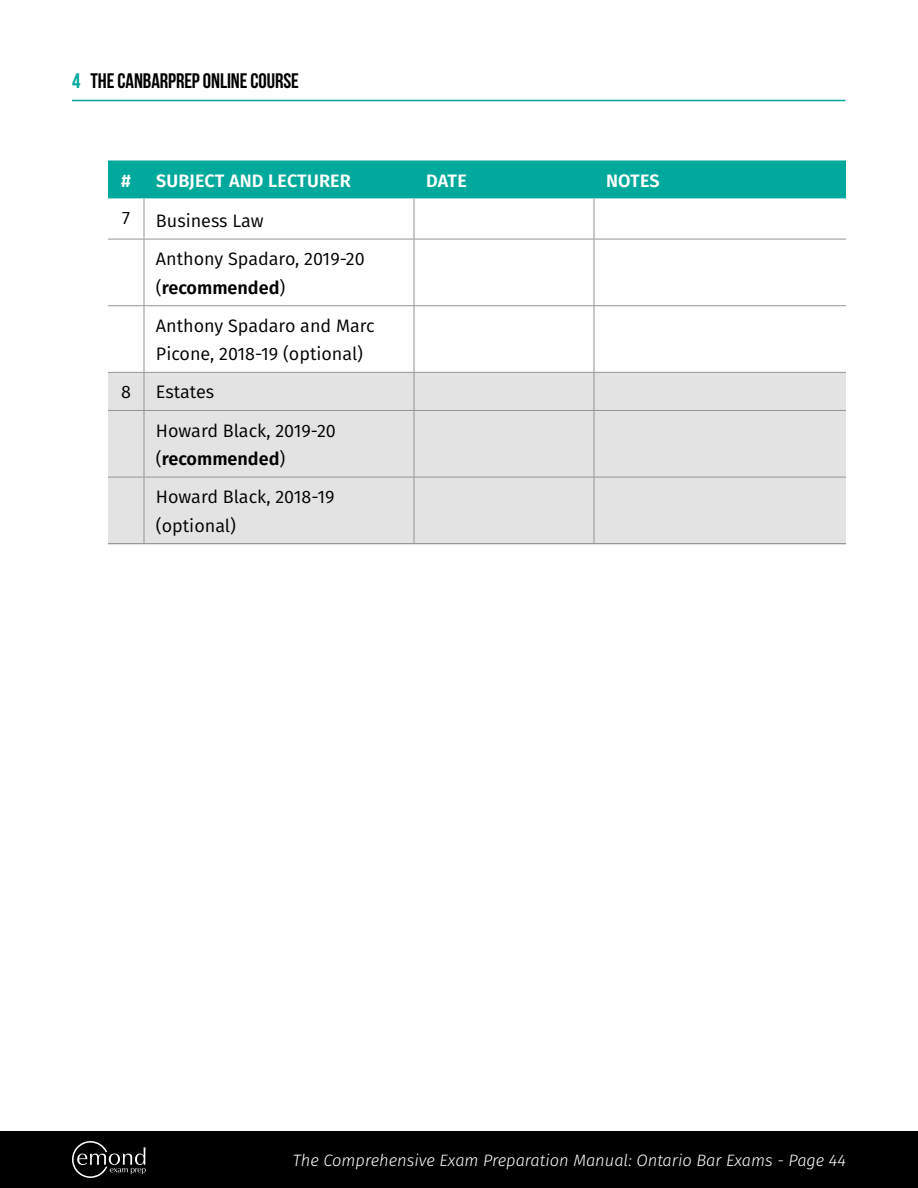
<style>
.page{position:relative;width:918px;height:1188px;background:#fff}
.page>*{position:absolute;margin:0;border:0;box-sizing:border-box;transform-origin:0 0}
.t1{font:700 21px "Bebas Neue";letter-spacing:-.005em;color:#000}
.t2{font:18px/38.1px "Fira Sans";color:#000}
.t3{font:600 18px "Fira Sans";letter-spacing:.01em;color:#fff}
.t4{font:italic 300 16.5px "Fira Sans";color:#fff}
.s1{color:#00a99b}
.s2{font-weight:600}
</style>
<div class="page">
<div style="left:0;top:1131px;width:918px;height:57px;background:#000"></div>
<svg style="left:72px;top:1141px;width:74px;height:37px"></svg>
<hr style="left:72px;top:100px;width:773px;height:1px;background:#00a99b">
<div style="left:108px;top:160px;width:738px;height:39px;background:#00a99b"></div>
<svg style="left:108px;top:199px;width:738px;height:173px"></svg>
<svg style="left:108px;top:240px;width:738px;height:65px"></svg>
<div style="left:108px;top:373px;width:738px;height:170px;background:#e4e3e3"></div>
<div style="left:108px;top:411px;width:738px;height:66px;background:#e4e3e3"></div>
<hr style="left:108px;top:543px;width:36px;height:1px;background:#817f7f">
<hr style="left:144px;top:543px;width:270px;height:1px;background:#817f7f">
<hr style="left:414px;top:543px;width:180px;height:1px;background:#817f7f">
<hr style="left:594px;top:543px;width:252px;height:1px;background:#817f7f">
<hr style="left:144px;top:199px;width:1px;height:40px;background:#939598">
<hr style="left:414px;top:199px;width:1px;height:40px;background:#939598">
<hr style="left:594px;top:199px;width:1px;height:40px;background:#939598">
<hr style="left:108px;top:239px;width:36px;height:1px;background:#939598">
<hr style="left:144px;top:239px;width:270px;height:1px;background:#939598">
<hr style="left:144px;top:239px;width:1px;height:66px;background:#939598">
<hr style="left:414px;top:239px;width:180px;height:1px;background:#939598">
<hr style="left:414px;top:239px;width:1px;height:66px;background:#939598">
<hr style="left:594px;top:239px;width:252px;height:1px;background:#939598">
<hr style="left:594px;top:239px;width:1px;height:66px;background:#939598">
<hr style="left:108px;top:305px;width:36px;height:1px;background:#939598">
<hr style="left:144px;top:305px;width:270px;height:1px;background:#939598">
<hr style="left:144px;top:306px;width:1px;height:66px;background:#939598">
<hr style="left:414px;top:305px;width:180px;height:1px;background:#939598">
<hr style="left:414px;top:306px;width:1px;height:66px;background:#939598">
<hr style="left:594px;top:305px;width:252px;height:1px;background:#939598">
<hr style="left:594px;top:306px;width:1px;height:66px;background:#939598">
<hr style="left:108px;top:372px;width:36px;height:1px;background:#939598">
<hr style="left:144px;top:372px;width:270px;height:1px;background:#939598">
<hr style="left:144px;top:373px;width:1px;height:37px;background:#939598">
<hr style="left:414px;top:372px;width:180px;height:1px;background:#939598">
<hr style="left:414px;top:373px;width:1px;height:37px;background:#939598">
<hr style="left:594px;top:372px;width:252px;height:1px;background:#939598">
<hr style="left:594px;top:373px;width:1px;height:37px;background:#939598">
<hr style="left:108px;top:410px;width:36px;height:1px;background:#939598">
<hr style="left:144px;top:410px;width:270px;height:1px;background:#939598">
<hr style="left:144px;top:411px;width:1px;height:66px;background:#939598">
<hr style="left:414px;top:410px;width:180px;height:1px;background:#939598">
<hr style="left:414px;top:411px;width:1px;height:66px;background:#939598">
<hr style="left:594px;top:410px;width:252px;height:1px;background:#939598">
<hr style="left:594px;top:411px;width:1px;height:66px;background:#939598">
<hr style="left:108px;top:477px;width:36px;height:1px;background:#939598">
<hr style="left:144px;top:477px;width:270px;height:1px;background:#939598">
<hr style="left:144px;top:477px;width:1px;height:66px;background:#939598">
<hr style="left:414px;top:477px;width:180px;height:1px;background:#939598">
<hr style="left:414px;top:477px;width:1px;height:66px;background:#939598">
<hr style="left:594px;top:477px;width:252px;height:1px;background:#939598">
<hr style="left:594px;top:477px;width:1px;height:66px;background:#939598">
<p class="t1" style="left:72px;top:69px;width:228px"><span class="s1">4</span> THE CANBARPREP ONLINE COURSE</p>
<p class="t3" style="left:121px;top:166px;width:11px">#</p>
<p class="t3" style="left:156px;top:166px;width:196px">SUBJECT AND LECTURER</p>
<p class="t3" style="left:426px;top:166px;width:42px">DATE</p>
<p class="t3" style="left:606px;top:166px;width:55px">NOTES</p>
<p class="t2" style="left:122px;top:199px;width:9px">7</p>
<p class="t2" style="left:156px;top:201px;width:210px">Business Law<br>Anthony Spadaro, 2019-20</p>
<p class="t2" style="left:156px;top:268px;width:220px">(<span class="s2">recommended</span>)<br>Anthony Spadaro and Marc</p>
<p class="t2" style="left:156px;top:335px;width:209px">Picone, 2018-19 (optional)</p>
<p class="t2" style="left:121px;top:373px;width:11px">8</p>
<p class="t2" style="left:156px;top:373px;width:181px">Estates<br>Howard Black, 2019-20</p>
<p class="t2" style="left:156px;top:439px;width:180px">(<span class="s2">recommended</span>)<br>Howard Black, 2018-19</p>
<p class="t2" style="left:156px;top:506px;width:81px">(optional)</p>
<p class="t4" style="left:293px;top:1149px;width:555px">The Comprehensive Exam Preparation Manual: Ontario Bar Exams - Page 44</p>
</div>
